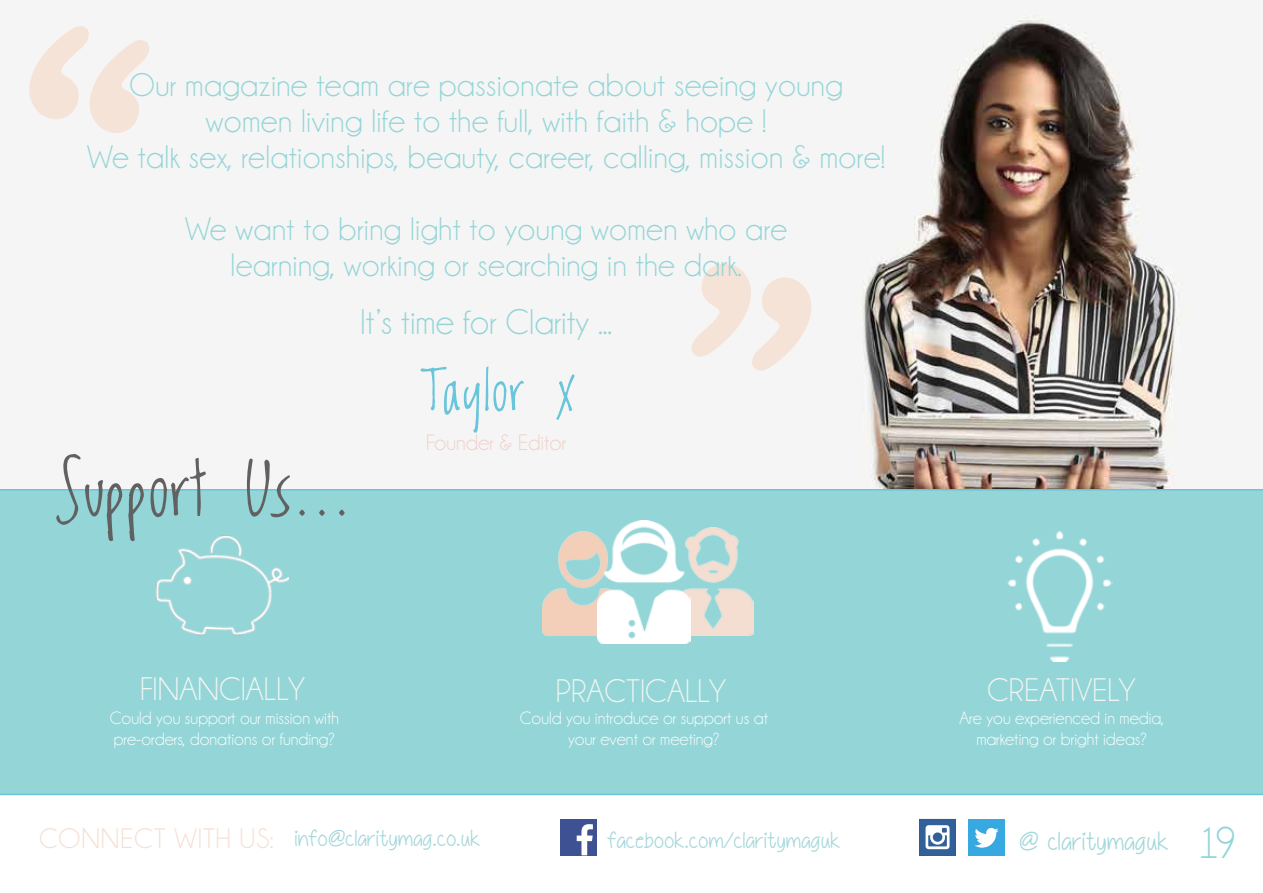
<style>
.page{position:relative;width:1263px;height:893px;background:#fff}
.page>*{position:absolute;margin:0;border:0;box-sizing:border-box;transform-origin:0 0}
.t1{font:72px "Lovedbythe King";letter-spacing:.02em;color:#616161}
.t2{font:55.5px "Lovedbythe King";letter-spacing:.02em;color:#69c5da}
.t3{font:45px "Champagne&Limousines";color:#94d5d7}
.t4{font:36px "Champagne&Limousines";color:#94d5d7}
.t5{font:33px/36px "Champagne&Limousines";letter-spacing:.01em;color:#94d5d7;text-align:center}
.t6{font:33px "Champagne&Limousines";color:#f2f5f2}
.t7{font:25.95px "Daddys Girl";letter-spacing:.03em;color:#a4d7db}
.t8{font:22.95px "Daddys Girl";letter-spacing:.03em;color:#a4d7db}
.t9{font:22.5px "Champagne&Limousines";color:#f1cfc9}
.t10{font:18px/21.6px "Champagne&Limousines";color:#fff;text-align:center}
.s1{font-family:"Champagne&Limousines";font-size:28.5px;color:#f4ded1}
</style>
<div class="page">
<img style="left:860px;top:14px;width:331px;height:475px">
<div style="left:0;top:489px;width:1263px;height:306px;background:#94d5d7"></div>
<img style="left:543px;top:531px;width:55px;height:104px">
<img style="left:690px;top:527px;width:63px;height:109px">
<img style="left:598px;top:520px;width:92px;height:123px">
<img style="left:150px;top:527px;width:149px;height:114px">
<img style="left:1006px;top:530px;width:107px;height:131px">
<svg style="left:919px;top:819px;width:37px;height:36px"></svg>
<div style="left:968px;top:819px;width:37px;height:37px;background:#38a8e0"></div>
<svg style="left:974px;top:828px;width:25px;height:20px"></svg>
<div style="left:560px;top:819px;width:37px;height:37px;background:#3d5193"></div>
<svg style="left:577px;top:824px;width:16px;height:31px"></svg>
<p class="t5" style="left:87px;top:67px;width:799px">Our magazine team are passionate about seeing young women living life to the full, with faith &amp; hope !<br>We talk sex, relationships, beauty, career, calling, mission &amp; more!</p>
<p class="t5" style="left:185px;top:211px;width:604px">We want to bring light to young women who are learning, working or searching in the dark.</p>
<p class="t4" style="left:360px;top:304px;width:254px">It’s time for Clarity ...</p>
<h1 class="t1" style="left:54px;top:440px;width:298px">Support Us...</h1>
<h2 class="t2" style="left:421px;top:352px;width:156px">Taylor x</h2>
<p class="t9" style="left:426px;top:431px;width:142px">Founder &amp; Editor</p>
<p class="t6" style="left:140px;top:673px;width:167px">FINANCIALLY</p>
<p class="t6" style="left:556px;top:674px;width:172px">PRACTICALLY</p>
<p class="t6" style="left:987px;top:673px;width:150px">CREATIVELY</p>
<p class="t10" style="left:520px;top:707px;width:250px">Could you introduce or support us at your event or meeting?</p>
<p class="t10" style="left:110px;top:707px;width:231px;text-align:left">Could you support our mission with pre-orders, donations or funding?</p>
<p class="t10" style="left:959px;top:707px;width:206px">Are you experienced in media, marketing or bright ideas?</p>
<p class="t8" style="left:39px;top:828px;width:442px"><span class="s1">CONNECT WITH US:</span> info@claritymag.co.uk</p>
<p class="t8" style="left:608px;top:829px;width:234px">facebook.com/claritymaguk</p>
<p class="t7" style="left:1019px;top:829px;width:150px">@ claritymaguk</p>
<h3 class="t3" style="left:1197px;top:820px;width:42px">19</h3>
</div>
